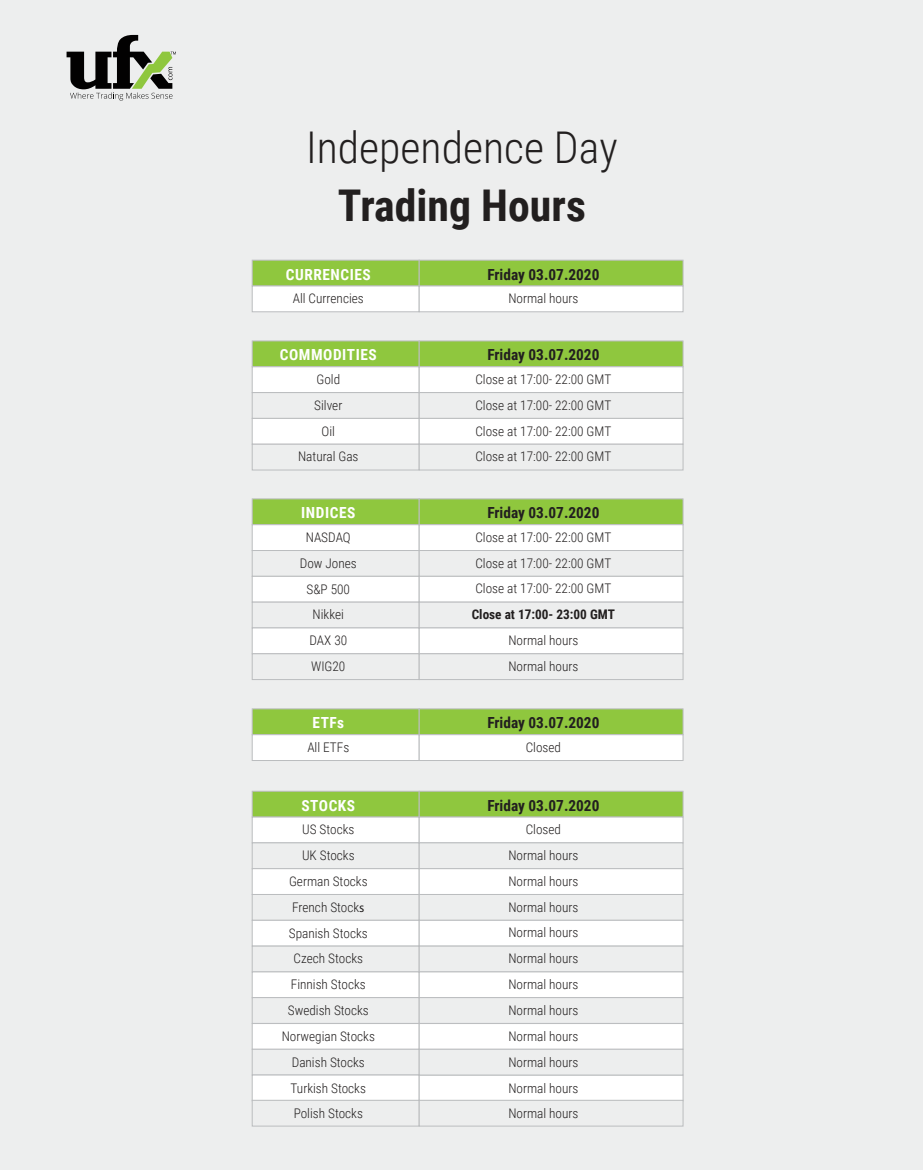
<style>
.page{position:relative;width:923px;height:1170px;background:#fff}
.page>*{position:absolute;margin:0;border:0;box-sizing:border-box;transform-origin:0 0}
.t1{font:300 43.75px "Roboto Condensed";color:#221f1f}
.t2{font:700 43.75px "Roboto Condensed";color:#221f1f}
.t3{font:700 15.31px "Roboto Condensed";color:#221f1f}
.t4{font:700 15.31px "Roboto Condensed";letter-spacing:.035em;color:#fff}
.t5{font:300 13.3px/25.8px "Roboto Condensed";color:#221f1f;text-align:center}
.t6{font:700 13.3px "Roboto Condensed";color:#221f1f}
.s1{font-family:"Myriad Hebrew";font-weight:400}
</style>
<div class="page">
<div style="left:1px;top:0;width:921px;height:1170px;background:#edeeee"></div>
<svg style="left:67px;top:35px;width:109px;height:66px"></svg>
<div style="left:252px;top:260px;width:167px;height:26px;background:#8fc73e;border:1px solid #bbbdbf"></div>
<div style="left:252px;top:286px;width:167px;height:26px;background:#fff;border:1px solid #bbbdbf"></div>
<div style="left:419px;top:260px;width:264px;height:26px;background:#8fc73e;border:1px solid #bbbdbf"></div>
<div style="left:419px;top:286px;width:264px;height:26px;background:#fff;border:1px solid #bbbdbf"></div>
<div style="left:252px;top:709px;width:167px;height:26px;background:#8fc73e"></div>
<div style="left:252px;top:734px;width:167px;height:27px;background:#fff;border:1px solid #bbbdbf"></div>
<div style="left:419px;top:709px;width:264px;height:26px;background:#8fc73e"></div>
<div style="left:419px;top:734px;width:264px;height:27px;background:#fff;border:1px solid #bbbdbf"></div>
<div style="left:252px;top:341px;width:167px;height:26px;background:#8fc73e;border:1px solid #bbbdbf"></div>
<div style="left:252px;top:367px;width:167px;height:26px;background:#fff;border:1px solid #bbbdbf"></div>
<div style="left:252px;top:392px;width:167px;height:27px;background:#edeeee;border:1px solid #bbbdbf"></div>
<div style="left:252px;top:418px;width:167px;height:26px;background:#fff;border:1px solid #bbbdbf"></div>
<div style="left:252px;top:444px;width:167px;height:26px;background:#edeeee;border:1px solid #bbbdbf"></div>
<div style="left:419px;top:341px;width:264px;height:26px;background:#8fc73e;border:1px solid #bbbdbf"></div>
<div style="left:419px;top:367px;width:264px;height:26px;background:#fff;border:1px solid #bbbdbf"></div>
<div style="left:419px;top:392px;width:264px;height:27px;background:#edeeee;border:1px solid #bbbdbf"></div>
<div style="left:419px;top:418px;width:264px;height:26px;background:#fff;border:1px solid #bbbdbf"></div>
<div style="left:419px;top:444px;width:264px;height:26px;background:#edeeee;border:1px solid #bbbdbf"></div>
<div style="left:252px;top:499px;width:167px;height:26px;background:#8fc73e"></div>
<div style="left:252px;top:524px;width:167px;height:27px;background:#fff;border:1px solid #bbbdbf"></div>
<div style="left:252px;top:550px;width:167px;height:27px;background:#edeeee;border:1px solid #bbbdbf"></div>
<div style="left:252px;top:576px;width:167px;height:26px;background:#fff;border:1px solid #bbbdbf"></div>
<div style="left:252px;top:602px;width:167px;height:26px;background:#edeeee;border:1px solid #bbbdbf"></div>
<div style="left:252px;top:628px;width:167px;height:26px;background:#fff;border:1px solid #bbbdbf"></div>
<div style="left:419px;top:499px;width:264px;height:26px;background:#8fc73e"></div>
<div style="left:419px;top:524px;width:264px;height:27px;background:#fff;border:1px solid #bbbdbf"></div>
<div style="left:419px;top:550px;width:264px;height:27px;background:#edeeee;border:1px solid #bbbdbf"></div>
<div style="left:419px;top:576px;width:264px;height:26px;background:#fff;border:1px solid #bbbdbf"></div>
<div style="left:419px;top:602px;width:264px;height:26px;background:#edeeee;border:1px solid #bbbdbf"></div>
<div style="left:419px;top:628px;width:264px;height:26px;background:#fff;border:1px solid #bbbdbf"></div>
<div style="left:252px;top:654px;width:167px;height:26px;background:#edeeee;border:1px solid #bbbdbf"></div>
<div style="left:419px;top:654px;width:264px;height:26px;background:#edeeee;border:1px solid #bbbdbf"></div>
<div style="left:252px;top:791px;width:167px;height:26px;background:#8fc73e;border:1px solid #bbbdbf"></div>
<div style="left:252px;top:817px;width:167px;height:26px;background:#fff;border:1px solid #bbbdbf"></div>
<div style="left:252px;top:843px;width:167px;height:26px;background:#edeeee;border:1px solid #bbbdbf"></div>
<div style="left:252px;top:868px;width:167px;height:27px;background:#fff;border:1px solid #bbbdbf"></div>
<div style="left:252px;top:894px;width:167px;height:26px;background:#edeeee;border:1px solid #bbbdbf"></div>
<div style="left:252px;top:920px;width:167px;height:26px;background:#fff;border:1px solid #bbbdbf"></div>
<div style="left:252px;top:946px;width:167px;height:26px;background:#edeeee;border:1px solid #bbbdbf"></div>
<div style="left:252px;top:972px;width:167px;height:26px;background:#fff;border:1px solid #bbbdbf"></div>
<div style="left:252px;top:997px;width:167px;height:27px;background:#edeeee;border:1px solid #bbbdbf"></div>
<div style="left:252px;top:1023px;width:167px;height:27px;background:#fff;border:1px solid #bbbdbf"></div>
<div style="left:252px;top:1049px;width:167px;height:26px;background:#edeeee;border:1px solid #bbbdbf"></div>
<div style="left:419px;top:791px;width:264px;height:26px;background:#8fc73e;border:1px solid #bbbdbf"></div>
<div style="left:419px;top:817px;width:264px;height:26px;background:#fff;border:1px solid #bbbdbf"></div>
<div style="left:419px;top:843px;width:264px;height:26px;background:#edeeee;border:1px solid #bbbdbf"></div>
<div style="left:419px;top:868px;width:264px;height:27px;background:#fff;border:1px solid #bbbdbf"></div>
<div style="left:419px;top:894px;width:264px;height:26px;background:#edeeee;border:1px solid #bbbdbf"></div>
<div style="left:419px;top:920px;width:264px;height:26px;background:#fff;border:1px solid #bbbdbf"></div>
<div style="left:419px;top:946px;width:264px;height:26px;background:#edeeee;border:1px solid #bbbdbf"></div>
<div style="left:419px;top:972px;width:264px;height:26px;background:#fff;border:1px solid #bbbdbf"></div>
<div style="left:419px;top:997px;width:264px;height:27px;background:#edeeee;border:1px solid #bbbdbf"></div>
<div style="left:252px;top:1075px;width:167px;height:26px;background:#fff;border:1px solid #bbbdbf"></div>
<div style="left:419px;top:1023px;width:264px;height:27px;background:#fff;border:1px solid #bbbdbf"></div>
<div style="left:419px;top:1075px;width:264px;height:26px;background:#fff;border:1px solid #bbbdbf"></div>
<div style="left:419px;top:1049px;width:264px;height:26px;background:#edeeee;border:1px solid #bbbdbf"></div>
<div style="left:252px;top:1100px;width:167px;height:26px;background:#edeeee;border:1px solid #bbbdbf"></div>
<div style="left:419px;top:1100px;width:264px;height:26px;background:#edeeee;border:1px solid #bbbdbf"></div>
<h1 class="t1" style="left:306px;top:131px;width:313px">Independence Day</h1>
<h1 class="t2" style="left:338px;top:188px;width:249px">Trading Hours</h1>
<p class="t4" style="left:286px;top:268px;width:86px">CURRENCIES</p>
<p class="t5" style="left:293px;top:287px;width:72px">All Currencies</p>
<p class="t3" style="left:487px;top:268px;width:114px">Friday 03.07.2020</p>
<p class="t5" style="left:508px;top:287px;width:72px">Normal hours</p>
<p class="t4" style="left:280px;top:349px;width:98px">COMMODITIES</p>
<p class="t5" style="left:298px;top:367px;width:62px">Gold<br>Silver<br>Oil<br>Natural Gas</p>
<p class="t3" style="left:487px;top:349px;width:114px">Friday 03.07.2020</p>
<p class="t5" style="left:475px;top:367px;width:137px;text-align:justify">Close at 17:00- 22:00 GMT Close at 17:00- 22:00 GMT Close at 17:00- 22:00 GMT Close at 17:00- 22:00 GMT</p>
<p class="t4" style="left:301px;top:507px;width:56px">INDICES</p>
<p class="t3" style="left:487px;top:507px;width:114px">Friday 03.07.2020</p>
<p class="t5" style="left:475px;top:525px;width:137px;text-align:justify">Close at 17:00- 22:00 GMT Close at 17:00- 22:00 GMT Close at 17:00- 22:00 GMT</p>
<p class="t6" style="left:471px;top:609px;width:145px">Close at 17:00- 23:00 GMT</p>
<p class="t5" style="left:508px;top:629px;width:72px;text-align:left">Normal hours<br>Normal hours</p>
<p class="t5" style="left:300px;top:525px;width:58px">NASDAQ<br>Dow Jones<br>S&amp;P 500<br>Nikkei<br>DAX 30<br>WIG20</p>
<p class="t4" style="left:312px;top:717px;width:33px">ETFs</p>
<p class="t5" style="left:307px;top:735px;width:43px">All ETFs</p>
<p class="t3" style="left:487px;top:717px;width:114px">Friday 03.07.2020</p>
<p class="t5" style="left:525px;top:735px;width:37px">Closed</p>
<p class="t4" style="left:301px;top:799px;width:55px">STOCKS</p>
<p class="t3" style="left:487px;top:799px;width:114px">Friday 03.07.2020</p>
<p class="t5" style="left:508px;top:818px;width:72px">Closed<br>Normal hours<br>Normal hours<br>Normal hours<br>Normal hours<br>Normal hours<br>Normal hours<br>Normal hours<br>Normal hours<br>Normal hours<br>Normal hours<br>Normal hours</p>
<p class="t5" style="left:281px;top:818px;width:95px">US Stocks<br>UK Stocks<br>German Stocks<br>French Stock<span class="s1">s<br></span>Spanish Stocks<br>Czech Stocks<br>Finnish Stocks<br>Swedish Stocks<br>Norwegian Stocks<br>Danish Stocks<br>Turkish Stocks<br>Polish Stocks</p>
</div>
